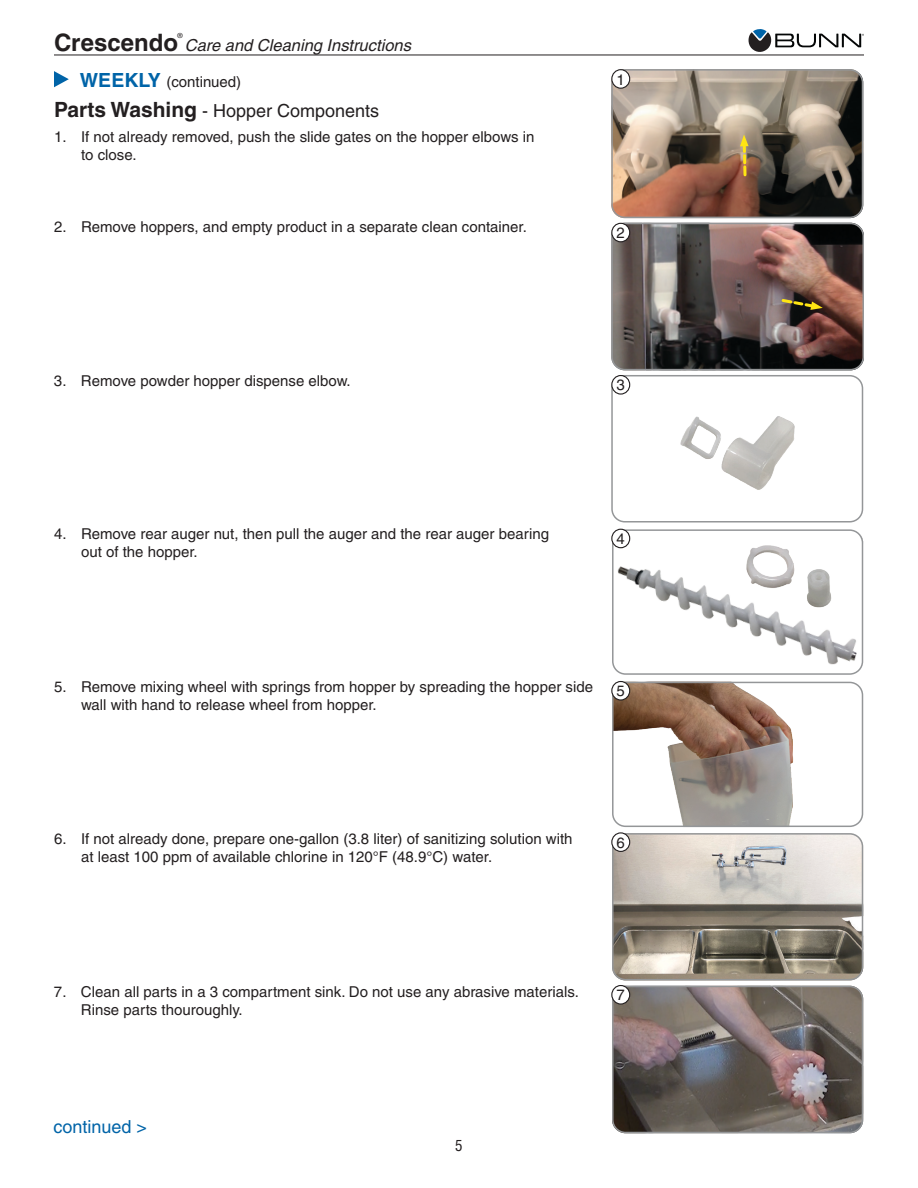
<style>
.page{position:relative;width:918px;height:1188px;background:#fff}
.page>*{position:absolute;margin:0;border:0;box-sizing:border-box;transform-origin:0 0}
.t1{font:700 24px "Helvetica LT Pro";color:#231f20}
.t2{font:18px "Helvetica LT Pro";color:#231f20}
.t3{font:18px "Helvetica LT Pro";color:#0064a8}
.t4{font:italic 16.5px "Helvetica LT Pro";color:#231f20}
.t5{font:15px/18px "Helvetica LT Pro";color:#231f20}
.t6{font:condensed 15px "Helvetica LT Pro";color:#231f20}
.t7{font:7.05px "Helvetica LT Pro";color:#231f20}
.s1{font-weight:700;font-size:19.5px;color:#0064a8}
.s2{font-weight:700;font-size:21px}
</style>
<div class="page">
<div style="left:611px;top:375px;width:252px;height:148px;border:2px solid #949698;border-radius:13px"></div>
<svg style="left:748px;top:29px;width:116px;height:23px"></svg>
<hr style="left:54px;top:55px;width:810px;height:1px;background:#231f20">
<img style="left:611px;top:69px;width:252px;height:149px">
<div style="left:611px;top:69px;width:252px;height:149px;border:2px solid #949698;border-radius:13px"></div>
<div style="left:612px;top:70px;width:18px;height:18px;background:#fff;border-radius:50%"></div>
<div style="left:611px;top:69px;width:19px;height:20px;border:1px solid #231f20;border-radius:50%"></div>
<img style="left:612px;top:223px;width:252px;height:147px">
<div style="left:611px;top:223px;width:253px;height:147px;border:2px solid #949698;border-radius:13px"></div>
<div style="left:612px;top:223px;width:18px;height:19px;background:#fff;border-radius:50%"></div>
<div style="left:611px;top:223px;width:19px;height:19px;border:1px solid #231f20;border-radius:50%"></div>
<div style="left:612px;top:376px;width:18px;height:18px;background:#fff;border-radius:50%"></div>
<div style="left:611px;top:375px;width:19px;height:20px;border:1px solid #231f20;border-radius:50%"></div>
<img style="left:613px;top:529px;width:250px;height:143px">
<div style="left:612px;top:529px;width:251px;height:146px;border:2px solid #949698;border-radius:13px"></div>
<img style="left:738px;top:538px;width:96px;height:73px">
<div style="left:612px;top:529px;width:18px;height:19px;background:#fff;border-radius:50%"></div>
<div style="left:611px;top:529px;width:19px;height:19px;border:1px solid #231f20;border-radius:50%"></div>
<img style="left:612px;top:683px;width:182px;height:143px">
<div style="left:612px;top:682px;width:251px;height:145px;border:2px solid #949698;border-radius:13px"></div>
<div style="left:612px;top:682px;width:18px;height:18px;background:#fff;border-radius:50%"></div>
<div style="left:611px;top:681px;width:19px;height:20px;border:1px solid #231f20;border-radius:50%"></div>
<img style="left:612px;top:834px;width:251px;height:146px">
<div style="left:612px;top:833px;width:251px;height:147px;border:2px solid #949698;border-radius:13px"></div>
<img style="left:612px;top:986px;width:251px;height:147px">
<div style="left:612px;top:986px;width:251px;height:147px;border:2px solid #949698;border-radius:13px"></div>
<div style="left:612px;top:986px;width:18px;height:18px;background:#fff;border-radius:50%"></div>
<div style="left:611px;top:985px;width:19px;height:20px;border:1px solid #231f20;border-radius:50%"></div>
<div style="left:612px;top:833px;width:18px;height:18px;background:#fff;border-radius:50%"></div>
<div style="left:611px;top:832px;width:19px;height:20px;border:1px solid #231f20;border-radius:50%"></div>
<img style="left:680px;top:416px;width:115px;height:74px">
<svg style="left:740px;top:135px;width:9px;height:40px"></svg>
<svg style="left:780px;top:297px;width:43px;height:13px"></svg>
<svg style="left:54px;top:71px;width:15px;height:16px"></svg>
<h1 class="t1" style="left:54px;top:28px;width:126px">Crescendo</h1>
<p class="t7" style="left:177px;top:32px;width:7px">®</p>
<p class="t4" style="left:185px;top:36px;width:228px">Care and Cleaning Instructions</p>
<p class="t5" style="left:80px;top:73px;width:163px"><span class="s1">WEEKLY</span> (continued)</p>
<p class="t2" style="left:54px;top:101px;width:327px"><span class="s2">Parts Washing</span> - Hopper Components</p>
<p class="t5" style="left:81px;top:128px;width:455px;text-indent:-27px">1. If not already removed, push the slide gates on the hopper elbows in to close.</p>
<p class="t5" style="left:54px;top:218px;width:474px">2. Remove hoppers, and empty product in a separate clean container.</p>
<p class="t5" style="left:54px;top:371px;width:298px">3. Remove powder hopper dispense elbow.</p>
<p class="t5" style="left:616px;top:70px;width:10px">1</p>
<p class="t5" style="left:616px;top:224px;width:10px">2</p>
<p class="t5" style="left:616px;top:376px;width:10px">3</p>
<p class="t5" style="left:81px;top:525px;width:470px;text-indent:-27px">4. Remove rear auger nut, then pull the auger and the rear auger bearing out of the hopper.</p>
<p class="t5" style="left:616px;top:530px;width:10px">4</p>
<p class="t5" style="left:81px;top:677px;width:514px;text-indent:-27px">5. Remove mixing wheel with springs from hopper by spreading the hopper side wall with hand to release wheel from hopper.</p>
<p class="t5" style="left:616px;top:682px;width:10px">5</p>
<p class="t5" style="left:81px;top:830px;width:493px;text-indent:-27px">6. If not already done, prepare one-gallon (3.8 liter) of sanitizing solution with at least 100 ppm of available chlorine in 120°F (48.9°C) water.</p>
<p class="t5" style="left:616px;top:834px;width:10px">6</p>
<p class="t5" style="left:81px;top:983px;width:500px;text-indent:-27px">7. Clean all parts in a 3 compartment sink. Do not use any abrasive materials.<br>Rinse parts thouroughly.</p>
<p class="t5" style="left:616px;top:986px;width:10px">7</p>
<p class="t3" style="left:54px;top:1116px;width:95px">continued &gt;</p>
<p class="t6" style="left:455px;top:1136px;width:9px">5</p>
</div>
